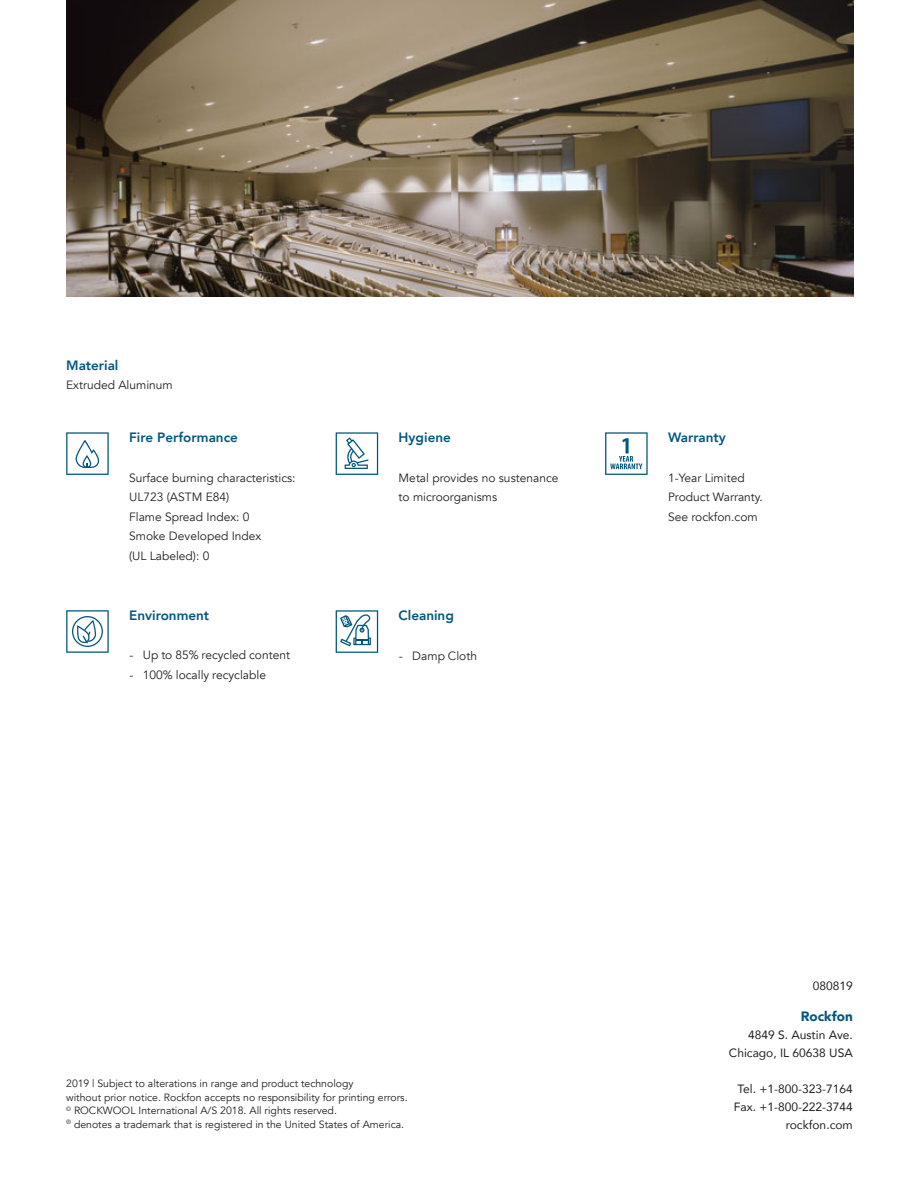
<style>
.page{position:relative;width:918px;height:1188px;background:#fff}
.page>*{position:absolute;margin:0;border:0;box-sizing:border-box;transform-origin:0 0}
.New_Brand_Subheading{font:800 13.5px "Avenir";color:#00577d}
.New_Brand_Body_Copy{font:800 13.5px "Avenir";color:#00577d}
.New_Brand_Back_Cover{font:900 13.5px "Avenir";color:#00577d}
.New_Brand_Body_Copy-2{font:12px/19.5px "Avenir";color:#231f20}
.New_Brand_Back_Cover-2{font:12px "Avenir";color:#231f20}
.New_Brand_Back_Cover-3{font:10.5px/13.5px "Avenir";color:#231f20}
</style>
<div class="page">
<img style="left:66px;top:0;width:787px;height:297px">
<svg style="left:66px;top:432px;width:43px;height:43px"></svg>
<svg style="left:66px;top:610px;width:43px;height:43px"></svg>
<svg style="left:336px;top:432px;width:42px;height:43px"></svg>
<svg style="left:336px;top:610px;width:42px;height:43px"></svg>
<svg style="left:605px;top:432px;width:43px;height:43px"></svg>
<p class="New_Brand_Subheading" style="left:66px;top:355px;width:54px">Material</p>
<p class="New_Brand_Body_Copy-2" style="left:66px;top:376px;width:108px">Extruded Aluminum</p>
<p class="New_Brand_Subheading" style="left:129px;top:427px;width:110px">Fire Performance</p>
<p class="New_Brand_Body_Copy-2" style="left:129px;top:468px;width:168px">Surface burning characteristics:<br>UL723 (ASTM E84)<br>Flame Spread Index: 0<br>Smoke Developed Index<br>(UL Labeled): 0</p>
<p class="New_Brand_Subheading" style="left:129px;top:605px;width:82px">Environment</p>
<p class="New_Brand_Body_Copy-2" style="left:129px;top:646px;width:162px">- Up to 85% recycled content</p>
<p class="New_Brand_Body_Copy-2" style="left:129px;top:665px;width:138px">- 100% locally recyclable</p>
<p class="New_Brand_Body_Copy" style="left:399px;top:427px;width:54px">Hygiene</p>
<p class="New_Brand_Body_Copy-2" style="left:399px;top:468px;width:161px">Metal provides no sustenance to microorganisms</p>
<p class="New_Brand_Subheading" style="left:399px;top:605px;width:57px">Cleaning</p>
<p class="New_Brand_Body_Copy-2" style="left:399px;top:646px;width:80px">- Damp Cloth</p>
<p class="New_Brand_Body_Copy" style="left:668px;top:427px;width:59px">Warranty</p>
<p class="New_Brand_Body_Copy-2" style="left:668px;top:468px;width:96px">1-Year Limited<br>Product Warranty.<br>See rockfon.com</p>
<p class="New_Brand_Back_Cover-3" style="left:66px;top:1077px;width:343px">2019 | Subject to alterations in range and product technology<br>without prior notice. Rockfon accepts no responsibility for printing errors. <sup>©</sup> ROCKWOOL International A/S 2018. All rights reserved.<br><sup>®</sup> denotes a trademark that is registered in the United States of America.</p>
<p class="New_Brand_Back_Cover-2" style="left:813px;top:976px;width:42px">080819</p>
<p class="New_Brand_Back_Cover" style="left:801px;top:1004px;width:53px">Rockfon</p>
<p class="New_Brand_Back_Cover-2" style="left:748px;top:1025px;width:106px">4849 S. Austin Ave.</p>
<p class="New_Brand_Back_Cover-2" style="left:729px;top:1043px;width:125px">Chicago, IL 60638 USA</p>
<p class="New_Brand_Back_Cover-2" style="left:738px;top:1079px;width:117px">Tel. +1-800-323-7164</p>
<p class="New_Brand_Back_Cover-2" style="left:734px;top:1097px;width:120px">Fax. +1-800-222-3744</p>
<p class="New_Brand_Back_Cover-2" style="left:786px;top:1115px;width:68px">rockfon.com</p>
</div>
